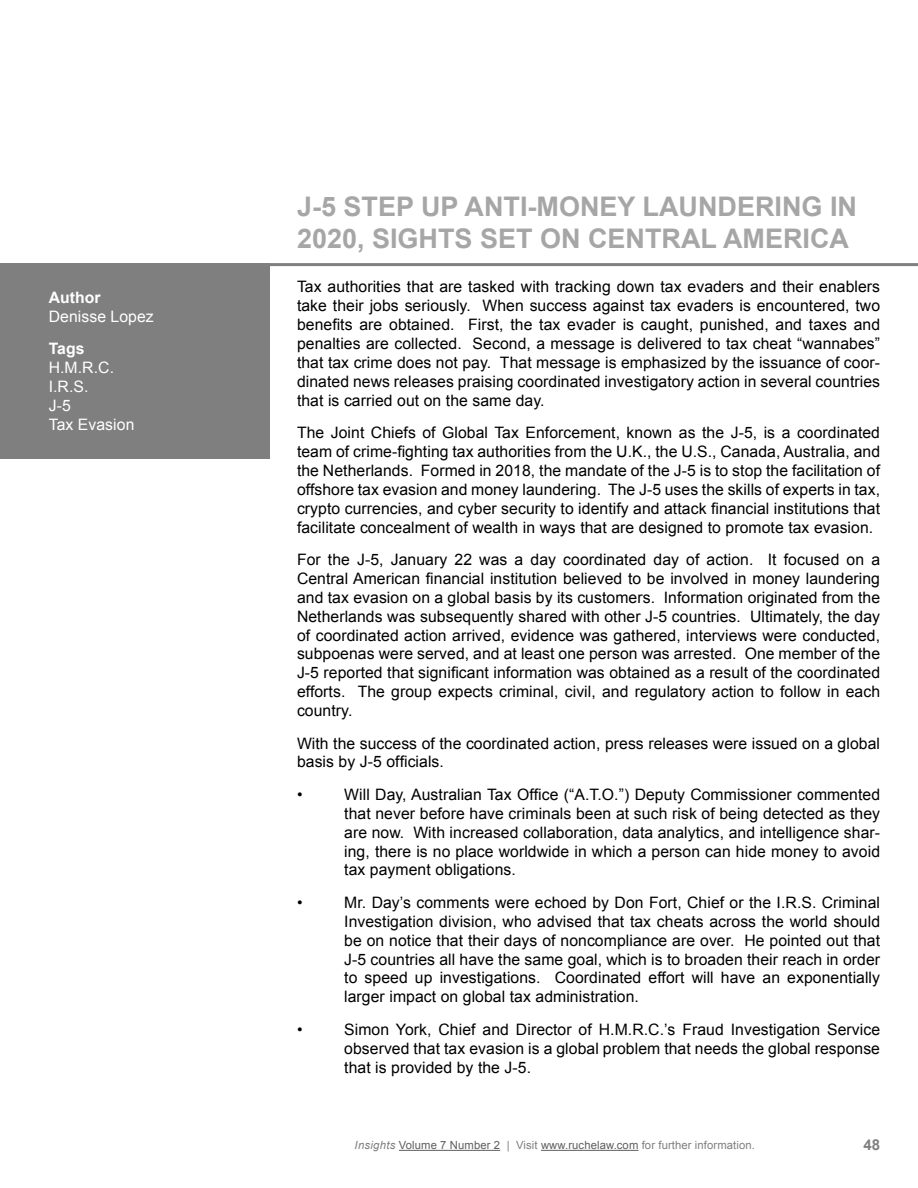
<style>
.page{position:relative;width:918px;height:1188px;background:#fff}
.page>*{position:absolute;margin:0;border:0;box-sizing:border-box;transform-origin:0 0}
.t1{font:700 27px/32.4px "Arial";color:#a6a6a6}
.t2{font:15.75px/18.9px "Arial";letter-spacing:.005em;color:#000;text-align:justify}
.t3{font:15.75px/18.9px "Arial";letter-spacing:.005em;color:#fff}
.t4{font:700 15.75px "Arial";letter-spacing:.005em;color:#fff}
.t5{font:700 15px "Arial";color:#7f7f7f}
.t6{font:11.25px "Arial";letter-spacing:.01em;color:#5f5f5f}
.s1{font-style:italic;color:#7f7f7f}
.s2{color:#7f7f7f}
</style>
<div class="page">
<hr style="left:399px;top:1150px;width:101px;height:1px;background:#5f5f5f">
<hr style="left:541px;top:1150px;width:98px;height:1px;background:#5f5f5f">
<div style="left:0;top:266px;width:270px;height:193px;background:#7f7f7f"></div>
<hr style="left:0;top:263px;width:918px;height:3px;background:#7f7f7f">
<p class="t4" style="left:49px;top:287px;width:54px">Author</p>
<p class="t3" style="left:49px;top:307px;width:107px">Denisse Lopez</p>
<p class="t4" style="left:49px;top:338px;width:37px">Tags</p>
<p class="t3" style="left:49px;top:358px;width:87px">H.M.R.C.<br>I.R.S.<br>J-5<br>Tax Evasion</p>
<h1 class="t1" style="left:297px;top:191px;width:562px">J-5 STEP UP ANTI-MONEY LAUNDERING IN<br>2020, SIGHTS SET ON CENTRAL AMERICA</h1>
<p class="t2" style="left:297px;top:277px;width:585px">Tax authorities that are tasked with tracking down tax evaders and their enablers take their jobs seriously. When success against tax evaders is encountered, two benefits are obtained. First, the tax evader is caught, punished, and taxes and penalties are collected. Second, a message is delivered to tax cheat “wannabes” that tax crime does not pay. That message is emphasized by the issuance of coor&shy;dinated news releases praising coordinated investigatory action in several countries that is carried out on the same day.</p>
<p class="t2" style="left:297px;top:423px;width:585px">The Joint Chiefs of Global Tax Enforcement, known as the J-5, is a coordinated team of crime-fighting tax authorities from the U.K., the U.S., Canada, Australia, and the Netherlands. Formed in 2018, the mandate of the J-5 is to stop the facilitation of offshore tax evasion and money laundering. The J-5 uses the skills of experts in tax, crypto currencies, and cyber security to identify and attack financial institutions that facilitate concealment of wealth in ways that are designed to promote tax evasion.</p>
<p class="t2" style="left:297px;top:550px;width:585px">For the J-5, January 22 was a day coordinated day of action. It focused on a Central American financial institution believed to be involved in money laundering and tax evasion on a global basis by its customers. Information originated from the Netherlands was subsequently shared with other J-5 countries. Ultimately, the day of coordinated action arrived, evidence was gathered, interviews were conducted, subpoenas were served, and at least one person was arrested. One member of the J-5 reported that significant information was obtained as a result of the coordinated efforts. The group expects criminal, civil, and regulatory action to follow in each country.</p>
<p class="t2" style="left:297px;top:734px;width:585px">With the success of the coordinated action, press releases were issued on a global basis by J-5 officials.</p>
<p class="t2" style="left:297px;top:785px;width:7px">•</p>
<p class="t2" style="left:344px;top:785px;width:537px">Will Day, Australian Tax Office (“A.T.O.”) Deputy Commissioner commented that never before have criminals been at such risk of being detected as they are now. With increased collaboration, data analytics, and intelligence shar&shy;ing, there is no place worldwide in which a person can hide money to avoid tax payment obligations.</p>
<p class="t2" style="left:297px;top:893px;width:7px">•</p>
<p class="t2" style="left:344px;top:893px;width:537px">Mr. Day’s comments were echoed by Don Fort, Chief or the I.R.S. Criminal Investigation division, who advised that tax cheats across the world should be on notice that their days of noncompliance are over. He pointed out that J-5 countries all have the same goal, which is to broaden their reach in order to speed up investigations. Coordinated effort will have an exponentially larger impact on global tax administration.</p>
<p class="t2" style="left:297px;top:1020px;width:7px">•</p>
<p class="t2" style="left:344px;top:1020px;width:537px">Simon York, Chief and Director of H.M.R.C.’s Fraud Investigation Service observed that tax evasion is a global problem that needs the global response that is provided by the J-5.</p>
<p class="t6" style="left:355px;top:1138px;width:402px"><span class="s1">Insights</span> Volume 7 Number 2 <span class="s2">| Visit</span> www.ruchelaw.com <span class="s2">for further information.</span></p>
<p class="t5" style="left:863px;top:1135px;width:18px">48</p>
</div>
